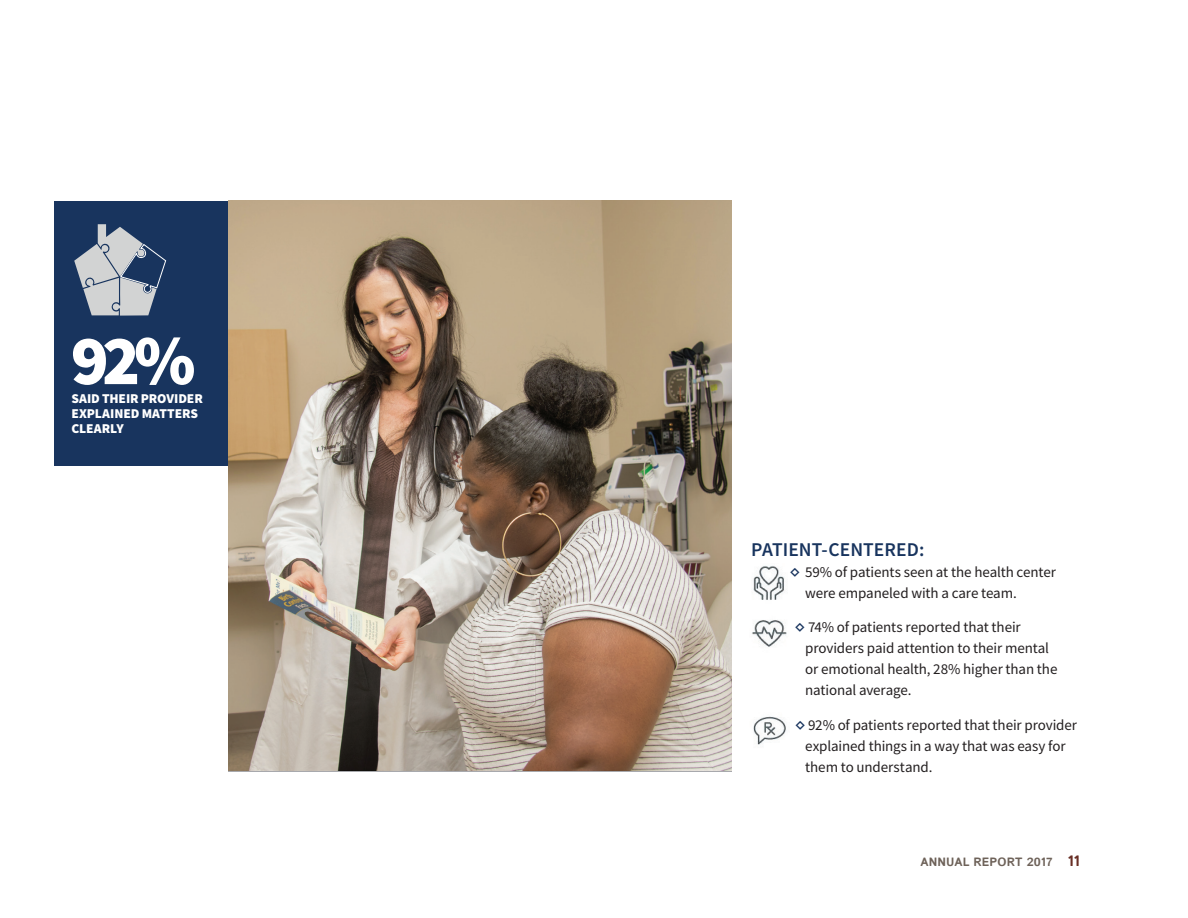
<style>
.page{position:relative;width:1188px;height:918px;background:#fff}
.page>*{position:absolute;margin:0;border:0;box-sizing:border-box;transform-origin:0 0}
.t1{font:900 70.5px "Source Sans Pro";color:#fff}
.t2{font:600 19.5px "Source Sans Pro";letter-spacing:.005em;color:#18345e}
.t3{font:15px/21px "Source Sans Pro";letter-spacing:-.005em;color:#231f20}
.t4{font:900 13.5px/15px "Source Sans Pro";letter-spacing:-.005em;color:#fff}
.t5{font:700 12px "Istok";letter-spacing:.01em;color:#6e6259}
.s1{font-family:"Trebuchet MS";font-weight:700;color:#18345e}
.s2{font-size:15px;color:#682e25}
</style>
<div class="page">
<img style="left:228px;top:200px;width:504px;height:570px">
<img style="left:753px;top:566px;width:31px;height:34px">
<img style="left:753px;top:716px;width:33px;height:29px">
<img style="left:752px;top:620px;width:35px;height:27px">
<div style="left:54px;top:201px;width:174px;height:264px;background:#18345e"></div>
<svg style="left:74px;top:224px;width:92px;height:92px"></svg>
<h1 class="t1" style="left:71px;top:312px;width:126px">92%</h1>
<p class="t4" style="left:71px;top:391px;width:133px">SAID THEIR PROVIDER<br>EXPLAINED MATTERS<br>CLEARLY</p>
<h2 class="t2" style="left:751px;top:536px;width:175px">PATIENT-CENTERED:</h2>
<p class="t3" style="left:805px;top:561px;width:252px;text-indent:-15px"><span class="s1">◊</span> 59% of patients seen at the health center were empaneled with a care team.</p>
<p class="t3" style="left:805px;top:616px;width:254px;text-indent:-10px"><span class="s1">◊</span> 74% of patients reported that their providers paid attention to their mental or emotional health, 28% higher than the national average.</p>
<p class="t3" style="left:805px;top:714px;width:273px;text-indent:-9px"><span class="s1">◊</span> 92% of patients reported that their provider explained things in a way that was easy for them to understand.</p>
<p class="t5" style="left:920px;top:854px;width:161px">ANNUAL REPORT 2017 <span class="s2">11</span></p>
</div>
